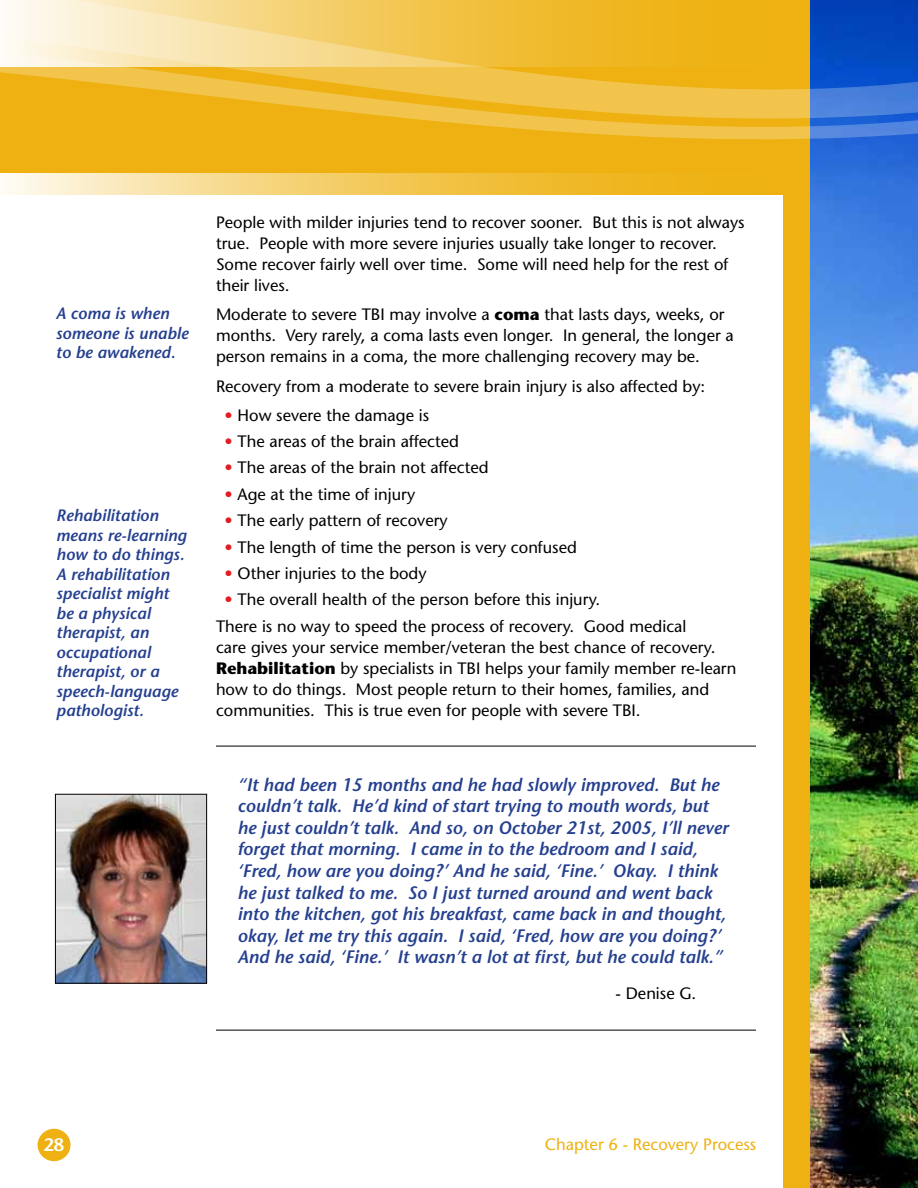
<style>
.page{position:relative;width:918px;height:1188px;background:#eeb111}
.page>*{position:absolute;margin:0;border:0;box-sizing:border-box;transform-origin:0 0}
.t1{font:italic 600 18px/21.6px "Stone Sans";color:#25408f}
.t2{font:600 18px "Stone Sans";color:#fff}
.t3{font:16.5px/21px "Stone Sans";color:#000}
.t4{font:italic 600 16.5px/19.5px "Stone Sans";color:#25408f}
.t5{font:16.5px "Stone Sans";color:#eeb111}
.s1{font-weight:700}
.s2{color:#e31b23}
</style>
<div class="page">
<div style="left:0;top:175px;width:783px;height:1013px;background:#fff"></div>
<svg style="left:0;top:173px;width:783px;height:21px;background:#f3cc64"></svg>
<div style="left:38px;top:1129px;width:33px;height:32px;background:#eeb111;border-radius:50%"></div>
<img style="left:811px;top:141px;width:107px;height:1047px">
<svg style="left:0;top:0;width:917px;height:50px"></svg>
<svg style="left:0;top:50px;width:917px;height:91px"></svg>
<svg style="left:917px;top:0;width:1px;height:141px"></svg>
<hr style="left:216px;top:746px;width:540px;height:1px;background:#000">
<hr style="left:216px;top:1030px;width:540px;height:1px;background:#000">
<img style="left:57px;top:796px;width:148px;height:186px">
<div style="left:55px;top:794px;width:152px;height:190px;border:1px solid #000"></div>
<p class="t4" style="left:56px;top:304px;width:134px">A coma is when someone is unable to be awakened.</p>
<p class="t4" style="left:56px;top:506px;width:132px">Rehabilitation means re-learning how to do things.<br>A rehabilitation specialist might be a physical therapist, an occupational therapist, or a speech-language pathologist.</p>
<p class="t3" style="left:216px;top:212px;width:530px">People with milder injuries tend to recover sooner. But this is not always true. People with more severe injuries usually take longer to recover.<br>Some recover fairly well over time. Some will need help for the rest of their lives.</p>
<p class="t3" style="left:216px;top:304px;width:519px">Moderate to severe TBI may involve a <span class="s1">coma</span> that lasts days, weeks, or months. Very rarely, a coma lasts even longer. In general, the longer a person remains in a coma, the more challenging recovery may be.</p>
<p class="t3" style="left:216px;top:375px;width:491px">Recovery from a moderate to severe brain injury is also affected by:</p>
<p class="t3" style="left:225px;top:404px;width:206px"><span class="s2">•</span> How severe the damage is</p>
<p class="t3" style="left:225px;top:431px;width:236px"><span class="s2">•</span> The areas of the brain affected</p>
<p class="t3" style="left:225px;top:457px;width:266px"><span class="s2">•</span> The areas of the brain not affected</p>
<p class="t3" style="left:225px;top:484px;width:192px"><span class="s2">•</span> Age at the time of injury</p>
<p class="t3" style="left:225px;top:510px;width:225px"><span class="s2">•</span> The early pattern of recovery</p>
<p class="t3" style="left:225px;top:536px;width:354px"><span class="s2">•</span> The length of time the person is very confused</p>
<p class="t3" style="left:225px;top:563px;width:203px"><span class="s2">•</span> Other injuries to the body</p>
<p class="t3" style="left:216px;top:587px;width:472px;line-height:26.4px;text-indent:9px"><span class="s2">•</span> The overall health of the person before this injury.<br>There is no way to speed the process of recovery. Good medical</p>
<p class="t3" style="left:216px;top:637px;width:522px">care gives your service member/veteran the best chance of recovery.<br><span class="s1">Rehabilitation</span> by specialists in TBI helps your family member re-learn how to do things. Most people return to their homes, families, and communities. This is true even for people with severe TBI.</p>
<p class="t1" style="left:238px;top:774px;width:492px">“It had been 15 months and he had slowly improved. But he couldn’t talk. He’d kind of start trying to mouth words, but he just couldn’t talk. And so, on October 21st, 2005, I’ll never forget that morning. I came in to the bedroom and I said, ‘Fred, how are you doing?’ And he said, ‘Fine.’ Okay. I think he just talked to me. So I just turned around and went back into the kitchen, got his breakfast, came back in and thought, okay, let me try this again. I said, ‘Fred, how are you doing?’ And he said, ‘Fine.’ It wasn’t a lot at first, but he could talk.”</p>
<p class="t3" style="left:616px;top:982px;width:82px">- Denise G.</p>
<p class="t2" style="left:43px;top:1134px;width:22px">28</p>
<p class="t5" style="left:545px;top:1135px;width:213px">Chapter 6 - Recovery Process</p>
</div>
